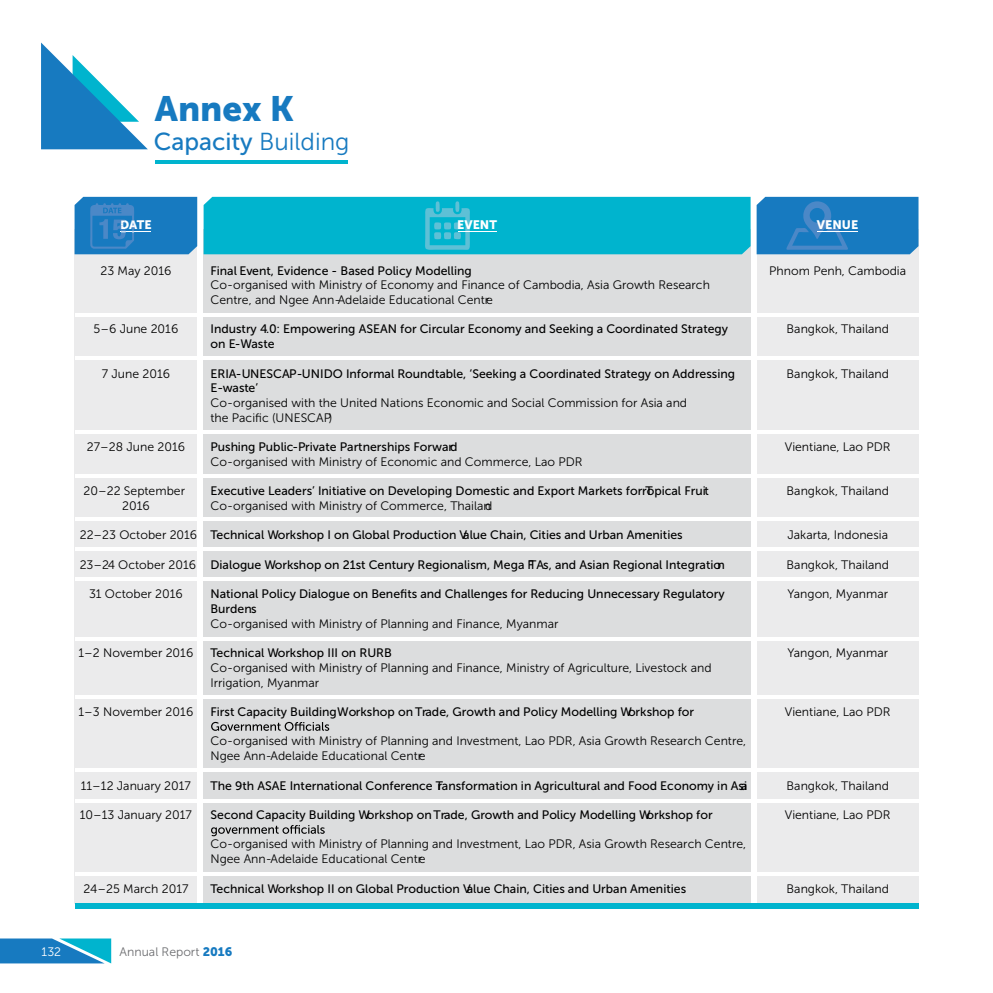
<style>
.page{position:relative;width:993px;height:993px;background:#fff}
.page>*{position:absolute;margin:0;border:0;box-sizing:border-box;transform-origin:0 0}
.t1{font:35px "Museo Sans 900";color:#177ac0}
.t2{font:24.5px "Museo Sans 500";color:#177ac0}
.t3{font:12.25px/14.7px "Museo Sans 300";color:#000}
.t4{font:12.25px/14.7px "Museo Sans 500";color:#000}
.t5{font:12.25px "Museo Sans 300";color:#6d6e71}
.t6{font:12.25px "Museo Sans 900";color:#fff}
.t7{font:12.25px "Museo Sans 300";color:#fff}
.s1{font-family:"Museo Sans 300"}
.s2{font-family:"Museo Sans 900";color:#177ac0}
</style>
<div class="page">
<svg style="left:0;top:938px;width:111px;height:25px;background:#2492c8"></svg>
<svg style="left:41px;top:43px;width:107px;height:106px"></svg>
<hr style="left:155px;top:160px;width:192px;height:4px;background:#00b4ce">
<div style="left:75px;top:229px;width:122px;height:674px;background:#ebebec"></div>
<div style="left:756px;top:229px;width:162px;height:674px;background:#ebebec"></div>
<div style="left:203px;top:229px;width:547px;height:674px;background:#dcddde"></div>
<svg style="left:211px;top:721px;width:118px;height:9px"></svg>
<svg style="left:211px;top:825px;width:113px;height:11px"></svg>
<hr style="left:75px;top:313px;width:843px;height:3px;background:#fff">
<hr style="left:75px;top:356px;width:843px;height:4px;background:#fff">
<hr style="left:75px;top:430px;width:843px;height:3px;background:#fff">
<hr style="left:75px;top:474px;width:843px;height:3px;background:#fff">
<hr style="left:75px;top:517px;width:843px;height:4px;background:#fff">
<hr style="left:75px;top:547px;width:843px;height:4px;background:#fff">
<hr style="left:75px;top:577px;width:843px;height:3px;background:#fff">
<hr style="left:75px;top:637px;width:843px;height:3px;background:#fff">
<svg style="left:75px;top:694px;width:843px;height:4px;fill:#fff"></svg>
<svg style="left:75px;top:767px;width:843px;height:4px;fill:#fff"></svg>
<svg style="left:75px;top:798px;width:843px;height:4px;fill:#fff"></svg>
<svg style="left:75px;top:871px;width:843px;height:4px;fill:#fff"></svg>
<svg style="left:756px;top:197px;width:162px;height:57px;background:#1f7dc1"></svg>
<div style="left:203px;top:197px;width:547px;height:57px;background:#00b4ce"></div>
<hr style="left:458px;top:231px;width:38px;height:1px;background:#fff">
<hr style="left:816px;top:231px;width:41px;height:1px;background:#fff">
<svg style="left:75px;top:197px;width:122px;height:57px;background:#207dc1"></svg>
<div style="left:75px;top:903px;width:843px;height:5px;background:#00b4ce"></div>
<h1 class="t1" style="left:155px;top:89px;width:141px">Annex K</h1>
<h2 class="t2" style="left:154px;top:128px;width:197px">Capacity <span class="s1">Building</span></h2>
<p class="t6" style="left:120px;top:218px;width:33px">DATE</p>
<p class="t6" style="left:457px;top:218px;width:41px">EVENT</p>
<p class="t6" style="left:816px;top:218px;width:43px">VENUE</p>
<p class="t3" style="left:100px;top:263px;width:72px">23 May 2016</p>
<p class="t3" style="left:94px;top:322px;width:86px">5–6 June 2016</p>
<p class="t3" style="left:102px;top:366px;width:70px">7 June 2016</p>
<p class="t3" style="left:87px;top:439px;width:100px">27–28 June 2016</p>
<p class="t3" style="left:83px;top:483px;width:103px;text-align:center">20–22 September<br>2016</p>
<p class="t3" style="left:80px;top:527px;width:119px">22–23 October 2016</p>
<p class="t3" style="left:80px;top:557px;width:118px">23–24 October 2016</p>
<p class="t3" style="left:89px;top:586px;width:95px">31 October 2016</p>
<p class="t3" style="left:78px;top:645px;width:116px">1–2 November 2016</p>
<p class="t3" style="left:79px;top:704px;width:116px">1–3 November 2016</p>
<p class="t3" style="left:81px;top:777px;width:112px">11–12 January 2017</p>
<p class="t3" style="left:80px;top:807px;width:113px">10–13 January 2017</p>
<p class="t3" style="left:83px;top:880px;width:106px">24–25 March 2017</p>
<p class="t4" style="left:210px;top:263px;width:263px">Final Event, Evidence - Based Policy Modelling</p>
<p class="t3" style="left:210px;top:278px;width:501px">Co-organised with Ministry of Economy and Finance of Cambodia, Asia Growth Research<br>Centre, and Ngee Ann-Adelaide Educational Centre</p>
<p class="t4" style="left:210px;top:322px;width:519px">Industry 4.0: Empowering ASEAN for Circular Economy and Seeking a Coordinated Strategy on E-Waste</p>
<p class="t4" style="left:210px;top:366px;width:526px">ERIA-UNESCAP-UNIDO Informal Roundtable, ‘Seeking a Coordinated Strategy on Addressing<br>E-waste’</p>
<p class="t3" style="left:210px;top:395px;width:478px">Co-organised with the United Nations Economic and Social Commission for Asia and the Pacific (UNESCAP)</p>
<p class="t4" style="left:210px;top:439px;width:248px">Pushing Public-Private Partnerships Forward</p>
<p class="t3" style="left:210px;top:454px;width:373px">Co-organised with Ministry of Economic and Commerce, Lao PDR</p>
<p class="t4" style="left:210px;top:483px;width:499px">Executive Leaders’ Initiative on Developing Domestic and Export Markets for Tropical Fruit</p>
<p class="t3" style="left:210px;top:498px;width:283px">Co-organised with Ministry of Commerce, Thailand</p>
<p class="t4" style="left:210px;top:527px;width:473px">Technical Workshop I on Global Production Value Chain, Cities and Urban Amenities</p>
<p class="t4" style="left:210px;top:557px;width:515px">Dialogue Workshop on 21st Century Regionalism, Mega FTAs, and Asian Regional Integration</p>
<p class="t4" style="left:210px;top:586px;width:515px">National Policy Dialogue on Benefits and Challenges for Reducing Unnecessary Regulatory<br>Burdens</p>
<p class="t3" style="left:210px;top:616px;width:349px">Co-organised with Ministry of Planning and Finance, Myanmar</p>
<p class="t4" style="left:210px;top:645px;width:183px">Technical Workshop III on RURB</p>
<p class="t3" style="left:210px;top:660px;width:502px">Co-organised with Ministry of Planning and Finance, Ministry of Agriculture, Livestock and<br>Irrigation, Myanmar</p>
<p class="t4" style="left:210px;top:704px;width:485px">First Capacity Building Workshop on Trade, Growth and Policy Modelling Workshop for</p>
<p class="t3" style="left:210px;top:733px;width:537px">Co-organised with Ministry of Planning and Investment, Lao PDR, Asia Growth Research Centre,<br>Ngee Ann-Adelaide Educational Centre</p>
<p class="t4" style="left:210px;top:777px;width:538px">The 9th ASAE International Conference Transformation in Agricultural and Food Economy in Asia</p>
<p class="t4" style="left:210px;top:807px;width:503px">Second Capacity Building Workshop on Trade, Growth and Policy Modelling Workshop for</p>
<p class="t3" style="left:210px;top:836px;width:537px">Co-organised with Ministry of Planning and Investment, Lao PDR, Asia Growth Research Centre,<br>Ngee Ann-Adelaide Educational Centre</p>
<p class="t4" style="left:210px;top:880px;width:477px">Technical Workshop II on Global Production Value Chain, Cities and Urban Amenities</p>
<p class="t3" style="left:769px;top:263px;width:138px">Phnom Penh, Cambodia</p>
<p class="t3" style="left:786px;top:322px;width:104px">Bangkok, Thailand</p>
<p class="t3" style="left:786px;top:366px;width:104px">Bangkok, Thailand</p>
<p class="t3" style="left:784px;top:439px;width:107px">Vientiane, Lao PDR</p>
<p class="t3" style="left:786px;top:483px;width:104px">Bangkok, Thailand</p>
<p class="t3" style="left:787px;top:527px;width:102px">Jakarta, Indonesia</p>
<p class="t3" style="left:786px;top:557px;width:104px">Bangkok, Thailand</p>
<p class="t3" style="left:787px;top:586px;width:102px">Yangon, Myanmar</p>
<p class="t3" style="left:787px;top:645px;width:102px">Yangon, Myanmar</p>
<p class="t3" style="left:784px;top:704px;width:107px">Vientiane, Lao PDR</p>
<p class="t3" style="left:786px;top:777px;width:104px">Bangkok, Thailand</p>
<p class="t3" style="left:784px;top:807px;width:107px">Vientiane, Lao PDR</p>
<p class="t3" style="left:786px;top:880px;width:104px">Bangkok, Thailand</p>
<p class="t7" style="left:42px;top:944px;width:21px">132</p>
<p class="t5" style="left:120px;top:944px;width:114px">Annual Report <span class="s2">2016</span></p>
</div>
